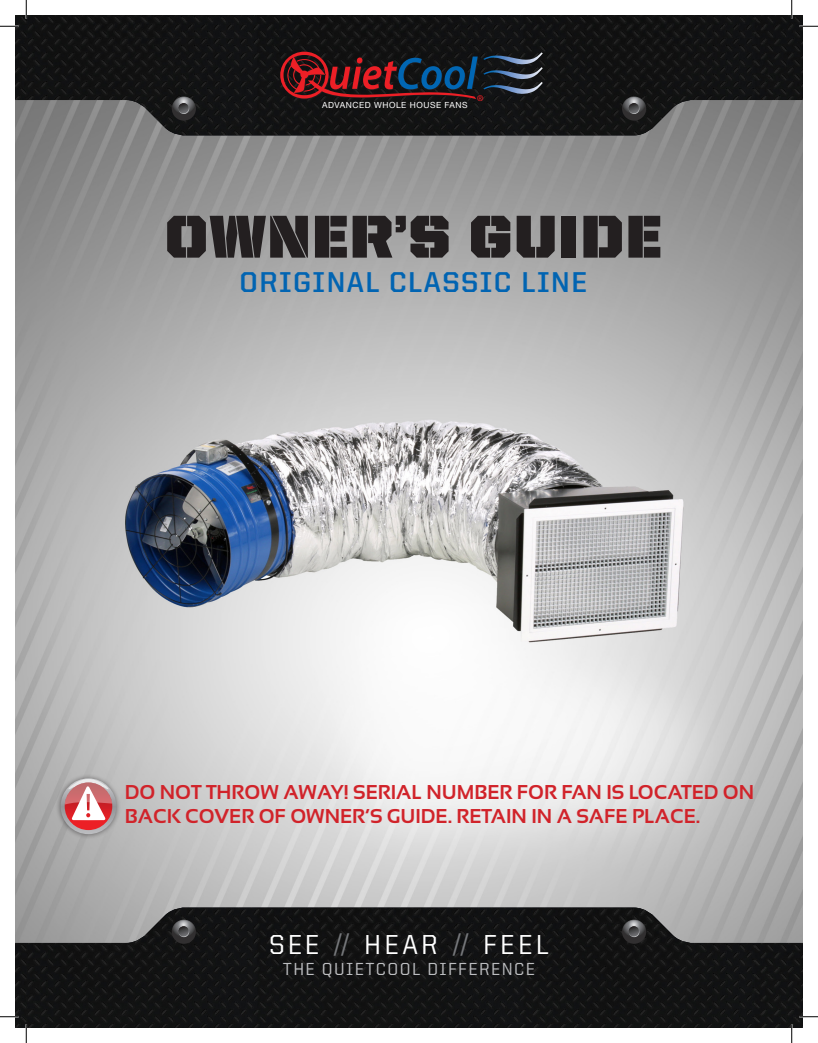
<style>
.page{position:relative;width:818px;height:1043px;background:#fff}
.page>*{position:absolute;margin:0;border:0;box-sizing:border-box;transform-origin:0 0}
.t1{font:60.62px "United Sans Reg Stencil";letter-spacing:.02em;color:#231f20}
.t2{font:700 28.75px "United Sans Reg";letter-spacing:.05em;color:#0164b2}
.t3{font:500 27.5px "United Sans Reg";letter-spacing:.12em;color:#fff}
.t4{font:700 20px/24px "Sansation";color:#d1232a}
.t5{font:500 17.5px "United Sans Reg";letter-spacing:.08em;color:#bcbdc0}
.t6{font:8.5px "Helvetica Neue";letter-spacing:.065em;color:#fff}
.t7{font:500 8px "Helvetica Neue";color:#ec1f26}
.s1{color:#76787b}
</style>
<div class="page">
<img style="left:15px;top:135px;width:787px;height:772px">
<img style="left:15px;top:907px;width:787px;height:121px">
<img style="left:15px;top:15px;width:787px;height:120px">
<svg style="left:280px;top:52px;width:262px;height:49px;background:#3a222b"></svg>
<svg style="left:172px;top:96px;width:24px;height:25px"></svg>
<svg style="left:172px;top:97px;width:23px;height:23px"></svg>
<svg style="left:178px;top:103px;width:11px;height:11px"></svg>
<svg style="left:622px;top:96px;width:24px;height:25px"></svg>
<svg style="left:622px;top:97px;width:23px;height:23px"></svg>
<svg style="left:628px;top:103px;width:11px;height:11px"></svg>
<svg style="left:172px;top:919px;width:24px;height:24px"></svg>
<svg style="left:172px;top:920px;width:23px;height:23px"></svg>
<svg style="left:178px;top:926px;width:11px;height:11px"></svg>
<svg style="left:622px;top:919px;width:24px;height:24px"></svg>
<svg style="left:622px;top:920px;width:23px;height:23px"></svg>
<svg style="left:628px;top:926px;width:11px;height:11px"></svg>
<div style="left:56px;top:773px;width:65px;height:66px;background:#231f20;opacity:.5"></div>
<svg style="left:61px;top:778px;width:55px;height:56px"></svg>
<svg style="left:65px;top:782px;width:47px;height:48px"></svg>
<svg style="left:65px;top:779px;width:47px;height:41px"></svg>
<svg style="left:0;top:25px;width:19px;height:2px"></svg>
<svg style="left:799px;top:25px;width:19px;height:2px"></svg>
<svg style="left:0;top:1015px;width:19px;height:2px"></svg>
<svg style="left:799px;top:1015px;width:19px;height:2px"></svg>
<svg style="left:25px;top:0;width:2px;height:19px"></svg>
<svg style="left:25px;top:1024px;width:2px;height:18px"></svg>
<svg style="left:790px;top:0;width:2px;height:19px"></svg>
<svg style="left:790px;top:1024px;width:2px;height:18px"></svg>
<p class="t6" style="left:322px;top:99px;width:147px">ADVANCED WHOLE HOUSE FANS</p>
<p class="t7" style="left:477px;top:91px;width:8px">®</p>
<p class="t1" style="left:165px;top:205px;width:498px">OWNER’S GUIDE</p>
<p class="t2" style="left:239px;top:266px;width:349px">ORIGINAL CLASSIC LINE</p>
<p class="t4" style="left:125px;top:780px;width:630px">DO NOT THROW AWAY! SERIAL NUMBER FOR FAN IS LOCATED ON<br>BACK COVER OF OWNER’S GUIDE. RETAIN IN A SAFE PLACE.</p>
<p class="t3" style="left:269px;top:929px;width:281px">SEE <span class="s1">//</span> HEAR <span class="s1">//</span> FEEL</p>
<p class="t5" style="left:283px;top:959px;width:254px">THE QUIETCOOL DIFFERENCE</p>
</div>
